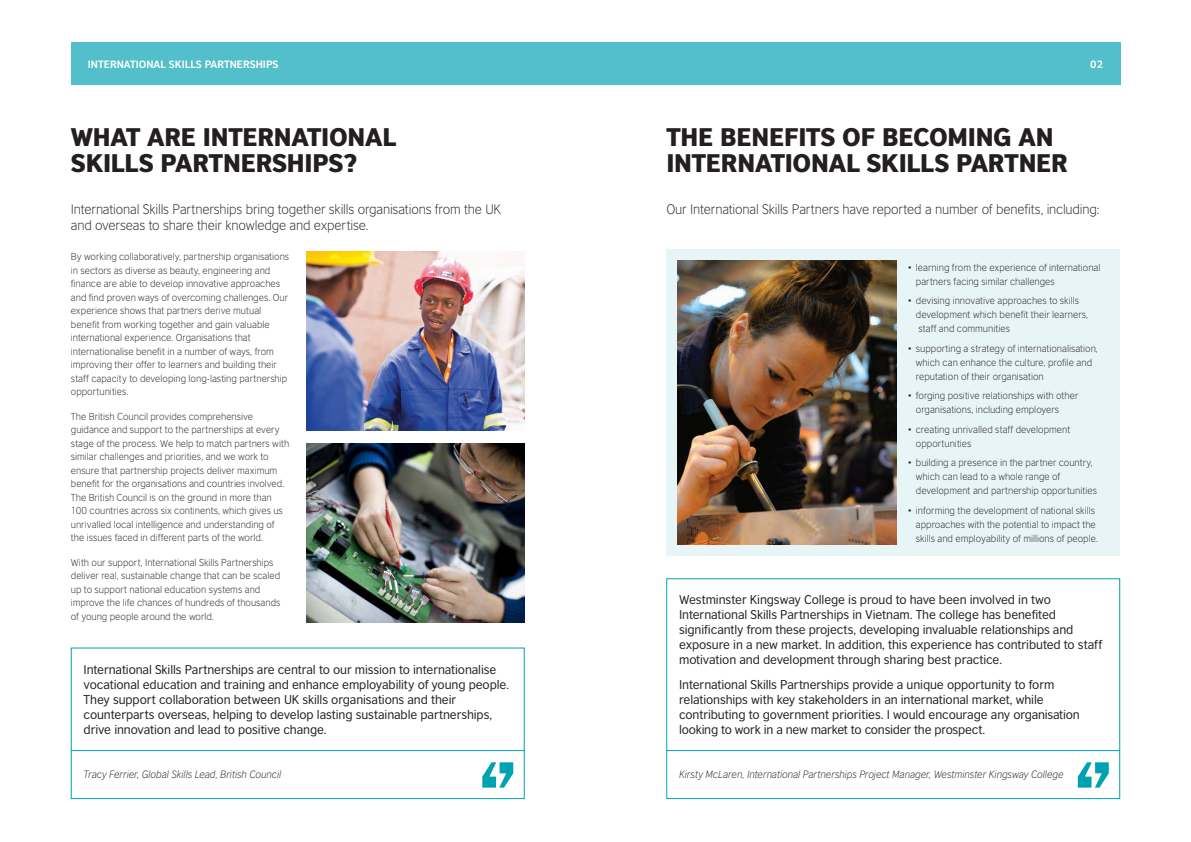
<style>
.page{position:relative;width:1191px;height:842px;background:#fff}
.page>*{position:absolute;margin:0;border:0;box-sizing:border-box;transform-origin:0 0}
.t1{font:900 24px/26px "British Council Sans";letter-spacing:-.01em;color:#231f20}
.t2{font:300 13px/16px "British Council Sans";letter-spacing:-.015em;color:#231f20}
.t3{font:12px/15px "British Council Sans";letter-spacing:-.01em;color:#231f20}
.t4{font:italic 300 10px "British Council Sans";letter-spacing:-.005em;color:#231f20}
.t5{font:700 10px "British Council Sans";color:#fff}
.t6{font:300 9.5px/13.5px "British Council Sans";color:#231f20}
</style>
<div class="page">
<div style="left:666px;top:249px;width:454px;height:307px;background:#e8f5f7"></div>
<div style="left:71px;top:43px;width:1049px;height:42px;background:#52bfcb"></div>
<img style="left:306px;top:252px;width:218px;height:178px">
<img style="left:306px;top:444px;width:218px;height:179px">
<svg style="left:482px;top:762px;width:31px;height:26px"></svg>
<svg style="left:1077px;top:762px;width:31px;height:26px"></svg>
<div style="left:71px;top:648px;width:453px;height:151px;border:1px solid #00a2b1"></div>
<div style="left:666px;top:578px;width:454px;height:221px;border:1px solid #00a2b1"></div>
<hr style="left:71px;top:750px;width:453px;height:1px;background:#00a2b1">
<hr style="left:666px;top:750px;width:454px;height:1px;background:#00a2b1">
<img style="left:677px;top:261px;width:219px;height:284px">
<p class="t5" style="left:88px;top:57px;width:192px">INTERNATIONAL SKILLS PARTNERSHIPS</p>
<p class="t5" style="left:1090px;top:57px;width:14px">02</p>
<h1 class="t1" style="left:71px;top:123px;width:327px">WHAT ARE INTERNATIONAL<br>SKILLS PARTNERSHIPS?</h1>
<h2 class="t2" style="left:71px;top:201px;width:432px">International Skills Partnerships bring together skills organisations from the UK and overseas to share their knowledge and expertise.</h2>
<p class="t6" style="left:71px;top:250px;width:220px">By working collaboratively, partnership organisations in sectors as diverse as beauty, engineering and finance are able to develop innovative approaches and find proven ways of overcoming challenges. Our experience shows that partners derive mutual benefit from working together and gain valuable international experience. Organisations that internationalise benefit in a number of ways, from improving their offer to learners and building their staff capacity to developing long-lasting partnership opportunities.</p>
<p class="t6" style="left:71px;top:409px;width:220px">The British Council provides comprehensive guidance and support to the partnerships at every stage of the process. We help to match partners with similar challenges and priorities, and we work to ensure that partnership projects deliver maximum benefit for the organisations and countries involved.<br>The British Council is on the ground in more than 100 countries across six continents, which gives us unrivalled local intelligence and understanding of the issues faced in different parts of the world.</p>
<p class="t6" style="left:71px;top:555px;width:211px">With our support, International Skills Partnerships deliver real, sustainable change that can be scaled up to support national education systems and improve the life chances of hundreds of thousands of young people around the world.</p>
<p class="t3" style="left:84px;top:662px;width:427px">International Skills Partnerships are central to our mission to internationalise vocational education and training and enhance employability of young people.<br>They support collaboration between UK skills organisations and their counterparts overseas, helping to develop lasting sustainable partnerships, drive innovation and lead to positive change.</p>
<h1 class="t1" style="left:666px;top:123px;width:403px">THE BENEFITS OF BECOMING AN<br>INTERNATIONAL SKILLS PARTNER</h1>
<h2 class="t2" style="left:666px;top:201px;width:434px">Our International Skills Partners have reported a number of benefits, including:</h2>
<p class="t6" style="left:916px;top:260px;width:186px;line-height:14px;text-indent:-9px">• learning from the experience of international partners facing similar challenges</p>
<p class="t6" style="left:916px;top:294px;width:174px;line-height:14px;text-indent:-9px">• devising innovative approaches to skills development which benefit their learners, staff and communities</p>
<p class="t6" style="left:916px;top:341px;width:183px;line-height:14px;text-indent:-9px">• supporting a strategy of internationalisation, which can enhance the culture, profile and reputation of their organisation</p>
<p class="t6" style="left:916px;top:389px;width:164px;line-height:14px;text-indent:-9px">• forging positive relationships with other organisations, including employers</p>
<p class="t6" style="left:916px;top:422px;width:156px;line-height:14px;text-indent:-9px">• creating unrivalled staff development opportunities</p>
<p class="t6" style="left:916px;top:456px;width:183px;line-height:14px;text-indent:-9px">• building a presence in the partner country, which can lead to a whole range of development and partnership opportunities</p>
<p class="t6" style="left:916px;top:503px;width:183px;line-height:14px;text-indent:-9px">• informing the development of national skills approaches with the potential to impact the skills and employability of millions of people.</p>
<p class="t3" style="left:679px;top:592px;width:424px">Westminster Kingsway College is proud to have been involved in two International Skills Partnerships in Vietnam. The college has benefited significantly from these projects, developing invaluable relationships and exposure in a new market. In addition, this experience has contributed to staff motivation and development through sharing best practice.</p>
<p class="t3" style="left:679px;top:677px;width:402px">International Skills Partnerships provide a unique opportunity to form relationships with key stakeholders in an international market, while contributing to government priorities. I would encourage any organisation looking to work in a new market to consider the prospect.</p>
<p class="t4" style="left:84px;top:769px;width:199px">Tracy Ferrier, Global Skills Lead, British Council</p>
<p class="t4" style="left:679px;top:769px;width:386px">Kirsty McLaren, International Partnerships Project Manager, Westminster Kingsway College</p>
</div>
